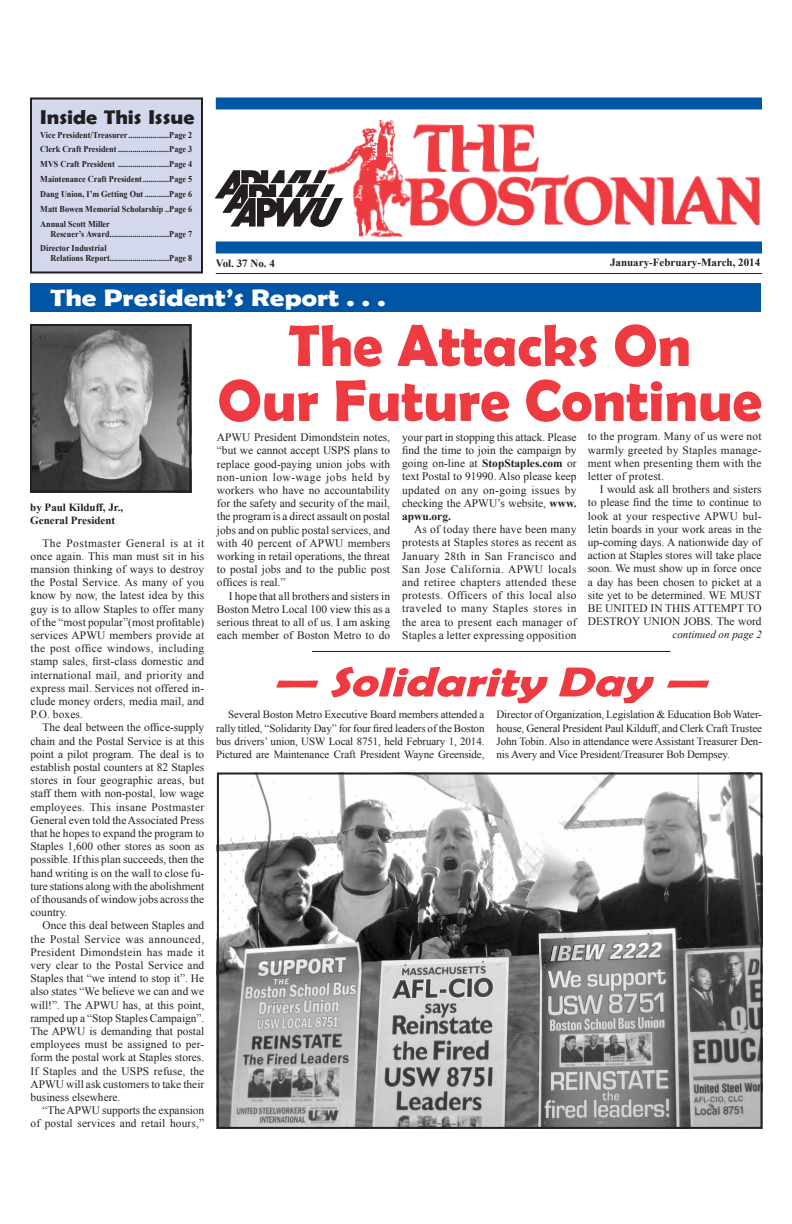
<style>
.page{position:relative;width:792px;height:1224px;background:#fff}
.page>*{position:absolute;margin:0;border:0;box-sizing:border-box;transform-origin:0 0}
.t1{font:700 59px/55px "Berlin Sans FB Demi";color:#ee3a41;text-align:center}
.t2{font:italic 700 42px "Berlin Sans FB Demi";color:#ee3a41;scale:1.21 1}
.t3{font:700 24px "Berlin Sans FB Demi";color:#fff;scale:1.21 1}
.t4{font:700 20px "Berlin Sans FB Demi";color:#231f20;scale:1.1 1}
.t5{font:11.4px/13.2px "Times New Roman";color:#231f20;text-align:justify}
.t6{font:11px/13.2px "Times New Roman";letter-spacing:-.01em;color:#231f20;text-align:justify}
.t7{font:700 11px/13.2px "Times New Roman";color:#231f20}
.t8{font:italic 11px "Times New Roman";color:#231f20}
.t9{font:700 9px/15px "Times New Roman";color:#231f20;scale:.91 1}
.s1{font-weight:700}
</style>
<div class="page">
<div style="left:216px;top:98px;width:546px;height:12px;background:#0155a5"></div>
<div style="left:216px;top:242px;width:546px;height:12px;background:#0155a5"></div>
<img style="left:327px;top:120px;width:433px;height:118px">
<img style="left:215px;top:171px;width:127px;height:55px">
<div style="left:31px;top:98px;width:171px;height:174px;background:#d3d8ec"></div>
<div style="left:30px;top:98px;width:173px;height:176px;border:2px solid #231f20"></div>
<hr style="left:216px;top:273px;width:546px;height:1px;background:#231f20">
<div style="left:31px;top:284px;width:730px;height:28px;background:#0155a5"></div>
<img style="left:33px;top:327px;width:155px;height:162px">
<div style="left:30px;top:324px;width:161px;height:168px;border:2px solid #231f20"></div>
<img style="left:220px;top:775px;width:540px;height:351px">
<div style="left:217px;top:772px;width:546px;height:357px;border:2px solid #231f20"></div>
<hr style="left:312px;top:651px;width:358px;height:1px;background:#231f20">
<h3 class="t4" style="left:40px;top:105px;width:142px">Inside This Issue</h3>
<p class="t9" style="left:40px;top:128px;width:169px;line-height:14px">Vice President/Treasurer ....................Page 2<br>Clerk Craft President .........................Page 3</p>
<p class="t9" style="left:40px;top:156px;width:169px;text-align:justify">MVS Craft President .........................Page 4<br>Maintenance Craft President.............Page 5<br>Dang Union, I’m Getting Out ............Page 6<br>Matt Bowen Memorial Scholarship ..Page 6<br>Annual Scott Miller</p>
<p class="t9" style="left:40px;top:227px;width:169px;line-height:14px;text-indent:10px">Rescuer’s Award.............................Page 7<br>Director Industrial</p>
<p class="t9" style="left:51px;top:250px;width:157px">Relations Report.............................Page 8</p>
<p class="t7" style="left:216px;top:257px;width:61px">Vol. 37 No. 4</p>
<p class="t7" style="left:610px;top:255px;width:152px">January-February-March, 2014</p>
<h3 class="t3" style="left:50px;top:284px;width:279px">The President’s Report . . .</h3>
<p class="t7" style="left:30px;top:500px;width:95px">by Paul Kilduff, Jr.,<br>General President</p>
<p class="t5" style="left:31px;top:536px;width:175px;text-indent:12px">The Postmaster General is at it once again. This man must sit in his mansion thinking of ways to destroy the Postal Service. As many of you know by now, the latest idea by this guy is to allow Staples to offer many of the “most popular”(most profitable) services APWU members provide at the post office windows, including stamp sales, first-class domestic and international mail, and priority and express mail. Services not offered in&shy;clude money orders, media mail, and P.O. boxes.</p>
<p class="t5" style="left:31px;top:721px;width:175px;text-indent:12px">The deal between the office-supply chain and the Postal Service is at this point a pilot program. The deal is to establish postal counters at 82 Staples stores in four geographic areas, but staff them with non-postal, low wage employees. This insane Postmaster General even told the Associated Press that he hopes to expand the program to Staples 1,600 other stores as soon as possible. If this plan succeeds, then the hand writing is on the wall to close fu&shy;ture stations along with the abolishment of thousands of window jobs across the country.</p>
<p class="t5" style="left:31px;top:919px;width:175px;text-indent:12px">Once this deal between Staples and the Postal Service was announced, President Dimondstein has made it very clear to the Postal Service and Staples that “we intend to stop it”. He also states “We believe we can and we will!”. The APWU has, at this point, ramped up a “Stop Staples Campaign”.<br>The APWU is demanding that postal employees must be assigned to per&shy;form the postal work at Staples stores.<br>If Staples and the USPS refuse, the APWU will ask customers to take their business elsewhere.</p>
<p class="t5" style="left:31px;top:1103px;width:175px;text-align:right">“The APWU supports the expansion of postal services and retail hours,”</p>
<h1 class="t1" style="left:218px;top:317px;width:546px">The Attacks On<br>Our Future Continue</h1>
<p class="t5" style="left:217px;top:430px;width:175px">APWU President Dimondstein notes, “but we cannot accept USPS plans to replace good-paying union jobs with non-union low-wage jobs held by workers who have no accountability for the safety and security of the mail, the program is a direct assault on postal jobs and on public postal services, and with 40 percent of APWU members working in retail operations, the threat to postal jobs and to the public post offices is real.”</p>
<p class="t5" style="left:217px;top:589px;width:175px;text-indent:12px">I hope that all brothers and sisters in Boston Metro Local 100 view this as a serious threat to all of us. I am asking each member of Boston Metro to do</p>
<p class="t5" style="left:402px;top:430px;width:176px">your part in stopping this attack. Please find the time to join the campaign by going on-line at <span class="s1">StopStaples.com</span> or text Postal to 91990. Also please keep updated on any on-going issues by checking the APWU’s website, <span class="s1">www. apwu.org.</span></p>
<p class="t5" style="left:402px;top:522px;width:176px;text-indent:12px">As of today there have been many protests at Staples stores as recent as January 28th in San Francisco and San Jose California. APWU locals and retiree chapters attended these protests. Officers of this local also traveled to many Staples stores in the area to present each manager of Staples a letter expressing opposition</p>
<p class="t5" style="left:588px;top:430px;width:175px">to the program. Many of us were not warmly greeted by Staples manage&shy;ment when presenting them with the letter of protest.</p>
<p class="t5" style="left:588px;top:482px;width:175px;text-indent:12px">I would ask all brothers and sisters to please find the time to continue to look at your respective APWU bul&shy;letin boards in your work areas in the up-coming days. A nationwide day of action at Staples stores will take place soon. We must show up in force once a day has been chosen to picket at a site yet to be determined. WE MUST BE UNITED IN THIS ATTEMPT TO DESTROY UNION JOBS. The word</p>
<p class="t8" style="left:672px;top:627px;width:91px">continued on page 2</p>
<h2 class="t2" style="left:272px;top:658px;width:371px">— Solidarity Day —</h2>
<p class="t6" style="left:496px;top:708px;width:267px">Director of Organization, Legislation &amp; Education Bob Water&shy;house, General President Paul Kilduff, and Clerk Craft Trustee John Tobin. Also in attendance were Assistant Treasurer Den&shy;nis Avery and Vice President/Treasurer Bob Dempsey.</p>
<p class="t6" style="left:216px;top:708px;width:270px;text-indent:12px">Several Boston Metro Executive Board members attended a rally titled, “Solidarity Day” for four fired leaders of the Boston bus drivers’ union, USW Local 8751, held February 1, 2014.<br>Pictured are Maintenance Craft President Wayne Greenside,</p>
</div>
